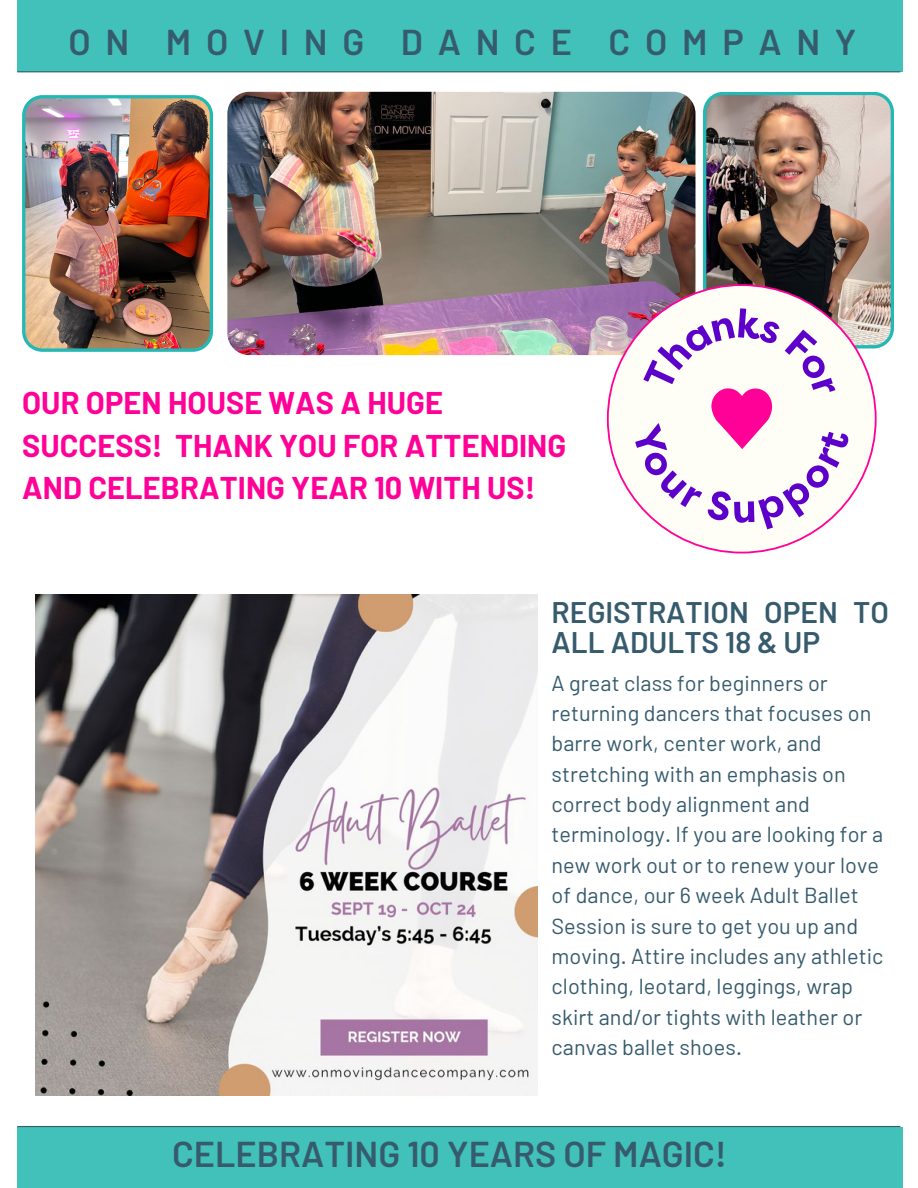
<style>
.page{position:relative;width:918px;height:1188px;background:#fff}
.page>*{position:absolute;margin:0;border:0;box-sizing:border-box;transform-origin:0 0}
.t1{font:600 35.85px "Barlow";color:#365b6d}
.t2{font:600 35.85px "Barlow";letter-spacing:.41em;color:#365b6d}
.t3{font:700 30.75px/42.8px "Barlow";letter-spacing:.005em;color:#ff0196}
.t4{font:600 29.85px/30.3px "Barlow";color:#365b6d}
.t5{font:21.75px/30.3px "Barlow";letter-spacing:.005em;color:#365b6d}
</style>
<div class="page">
<div style="left:17px;top:0;width:886px;height:71px;background:#41c1ba"></div>
<div style="left:17px;top:1127px;width:886px;height:61px;background:#41c1ba"></div>
<hr style="left:17px;top:71px;width:883px;height:1px;background:#365b6d">
<hr style="left:17px;top:1126px;width:883px;height:1px;background:#365b6d">
<img style="left:36px;top:594px;width:502px;height:502px">
<img style="left:22px;top:95px;width:191px;height:257px">
<img style="left:227px;top:92px;width:468px;height:263px;border-radius:22px">
<img style="left:703px;top:92px;width:191px;height:257px">
<div style="left:608px;top:285px;width:268px;height:268px;background:#fffef6;border-radius:50%"></div>
<svg style="left:635px;top:308px;width:214px;height:221px"></svg>
<p class="t2" style="left:69px;top:19px;width:789px">ON MOVING DANCE COMPANY</p>
<p class="t3" style="left:22px;top:380px;width:546px">OUR OPEN HOUSE WAS A HUGE<br>SUCCESS! THANK YOU FOR ATTENDING<br>AND CELEBRATING YEAR 10 WITH US!</p>
<p class="t4" style="left:552px;top:595px;width:339px">REGISTRATION OPEN TO<br>ALL ADULTS 18 &amp; UP</p>
<p class="t5" style="left:552px;top:667px;width:333px">A great class for beginners or returning dancers that focuses on barre work, center work, and stretching with an emphasis on correct body alignment and terminology. If you are looking for a new work out or to renew your love of dance, our 6 week Adult Ballet<br>Session is sure to get you up and moving. Attire includes any athletic clothing, leotard, leggings, wrap skirt and/or tights with leather or canvas ballet shoes.</p>
<p class="t1" style="left:172px;top:1132px;width:557px">CELEBRATING 10 YEARS OF MAGIC!</p>
</div>
